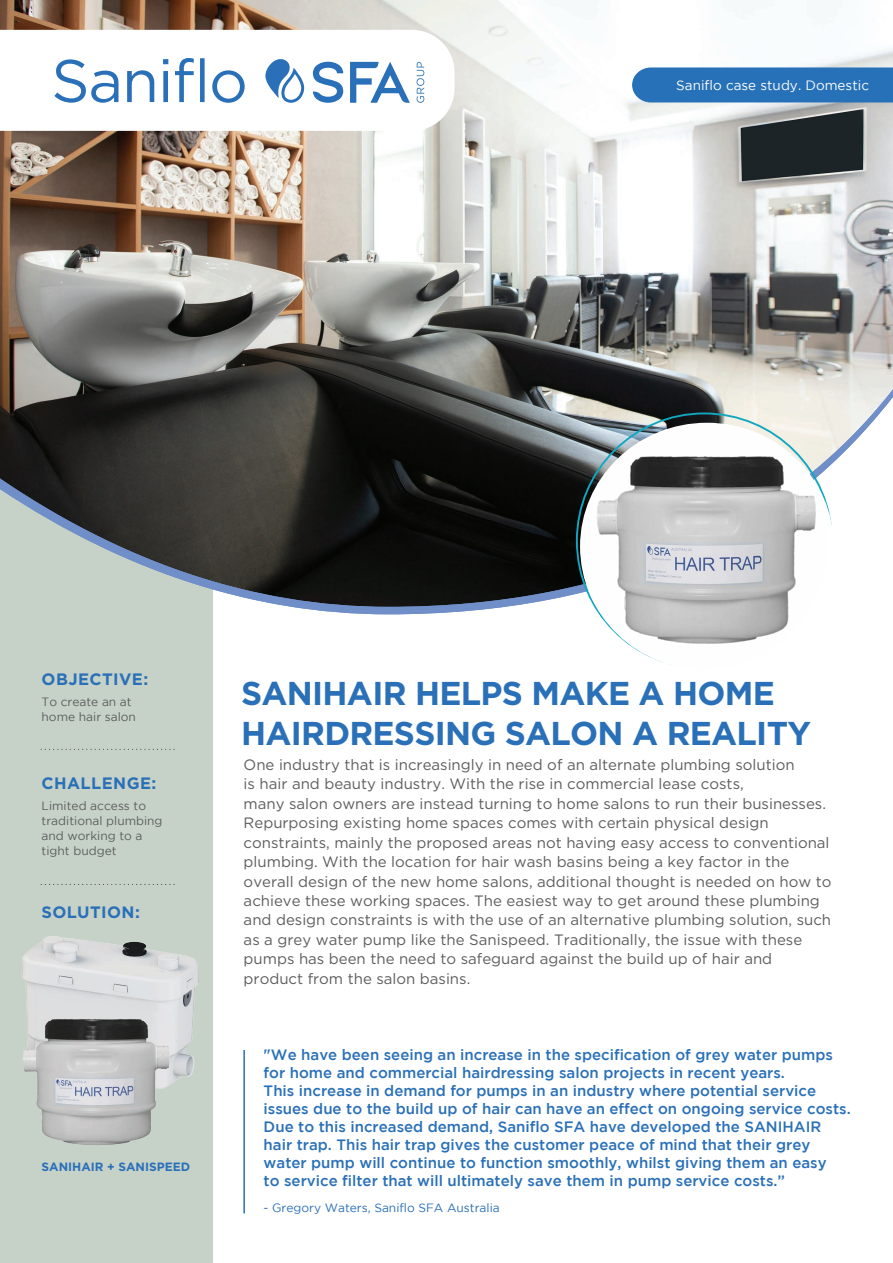
<style>
.page{position:relative;width:893px;height:1263px;background:#fff}
.page>*{position:absolute;margin:0;border:0;box-sizing:border-box;transform-origin:0 0}
.t1{font:700 33px/39.6px "Gotham";letter-spacing:-.02em;color:#2a70b8}
.t2{font:700 16.5px "Gotham";letter-spacing:.025em;color:#2a70b8}
.t3{font:15px/19.5px "Gotham";color:#5d5d5d}
.t4{font:500 15px/18px "Gotham";color:#2a70b8}
.t5{font:13.5px "Gotham";color:#fff}
.t6{font:12px/15px "Gotham";color:#5d5d5d}
.t7{font:12px "Gotham";color:#2a70b8}
.t8{font:700 12px "Gotham";color:#2a70b8}
.s1{color:#5d5e5e}
</style>
<div class="page">
<div style="left:0;top:343px;width:213px;height:920px;background:#c6d2c8"></div>
<img style="left:0;top:0;width:893px;height:367px">
<svg style="left:41px;top:884px;width:134px;height:1px"></svg>
<svg style="left:41px;top:749px;width:134px;height:1px"></svg>
<div style="left:632px;top:67px;width:261px;height:35px;background:#2671b8"></div>
<svg style="left:0;top:367px;width:893px;height:22px;background:#71706d"></svg>
<svg style="left:0;top:389px;width:893px;height:225px"></svg>
<svg style="left:0;top:30px;width:454px;height:101px"></svg>
<svg style="left:54px;top:59px;width:64px;height:44px"></svg>
<svg style="left:127px;top:70px;width:27px;height:32px"></svg>
<svg style="left:163px;top:59px;width:5px;height:43px"></svg>
<svg style="left:175px;top:58px;width:30px;height:44px"></svg>
<svg style="left:212px;top:70px;width:33px;height:33px"></svg>
<svg style="left:417px;top:62px;width:7px;height:41px"></svg>
<svg style="left:350px;top:62px;width:60px;height:41px"></svg>
<svg style="left:313px;top:62px;width:30px;height:41px"></svg>
<svg style="left:265px;top:56px;width:39px;height:47px"></svg>
<hr style="left:243px;top:1050px;width:2px;height:163px;background:#2a70b8">
<div style="left:580px;top:423px;width:254px;height:247px;background:#fff;border-radius:50%"></div>
<img style="left:580px;top:423px;width:248px;height:247px;border-radius:124px">
<img style="left:22px;top:936px;width:177px;height:137px">
<img style="left:22px;top:995px;width:170px;height:150px">
<p class="t5" style="left:676px;top:78px;width:194px">Saniflo case study. Domestic</p>
<p class="t2" style="left:42px;top:669px;width:108px">OBJECTIVE:</p>
<p class="t6" style="left:42px;top:694px;width:96px">To create an at home hair salon</p>
<p class="t2" style="left:42px;top:774px;width:116px">CHALLENGE:</p>
<p class="t6" style="left:42px;top:798px;width:123px">Limited access to traditional plumbing and working to a tight budget</p>
<p class="t2" style="left:42px;top:903px;width:100px">SOLUTION:</p>
<p class="t8" style="left:42px;top:1159px;width:150px">SANIHAIR + SANISPEED</p>
<h1 class="t1" style="left:241px;top:673px;width:571px">SANIHAIR HELPS MAKE A HOME<br>HAIRDRESSING SALON A REALITY</h1>
<p class="t3" style="left:244px;top:754px;width:589px">One industry that is increasingly in need of an alternate plumbing solution<br>is hair and beauty industry. With the rise in commercial lease costs,<br>many salon owners are <span class="s1">instead</span> turning to home salons to run their businesses.<br>Repurposing existing home spaces comes with certain physical design constraints, mainly the proposed areas not having easy access to conventional plumbing. With the location for hair wash basins being a key factor in the overall design of the new home salons, additional thought is needed on how to achieve these working spaces. The easiest way to get around these plumbing and design constraints is with the use of an alternative plumbing solution, such as a grey water pump like the Sanispeed. Traditionally, the issue with these pumps has been the <span class="s1">need to safe</span>guard against the build up of hair and product from the <span class="s1">salon basins</span>.</p>
<p class="t4" style="left:264px;top:1045px;width:589px">"We have been seeing an increase in the specification of grey water pumps for home and commercial hairdressing salon projects in recent years.<br>This increase in demand for pumps in an industry where potential service issues due to the build up of hair can have an effect on ongoing service costs.<br>Due to this increased demand, Saniflo SFA have developed the SANIHAIR hair trap. This hair trap gives the customer peace of mind that their grey water pump will continue to function smoothly, whilst giving them an easy<br>to service filter that will ultimately save them in pump service costs.”</p>
<p class="t7" style="left:264px;top:1201px;width:238px">- Gregory Waters, Saniflo SFA Australia</p>
</div>
